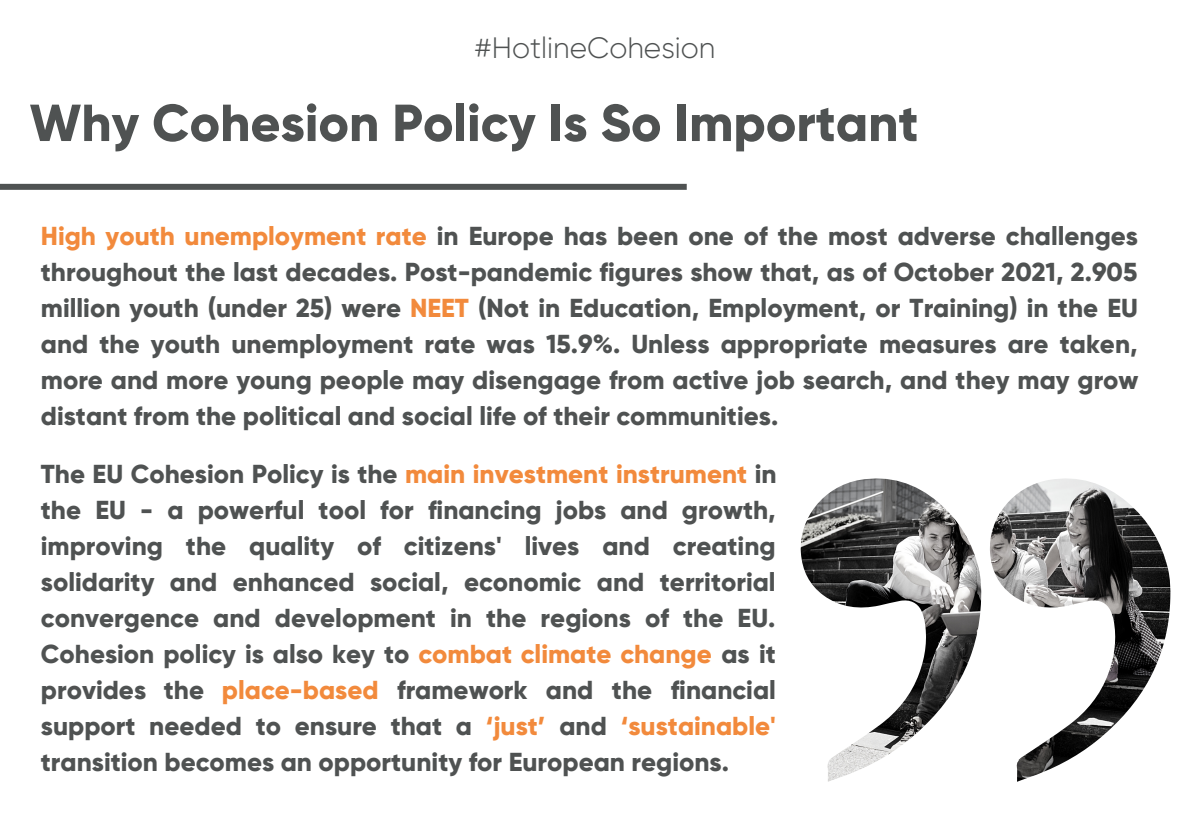
<style>
.page{position:relative;width:1190px;height:839px;background:#fff}
.page>*{position:absolute;margin:0;border:0;box-sizing:border-box;transform-origin:0 0}
.t1{font:800 52px "Gilroy";color:#4f5252}
.t2{font:300 29.4px "Gilroy";color:#4f5252}
.t3{font:800 26px/36px "Gilroy";color:#4f5252;text-align:justify}
.s1{color:#f28a3c}
</style>
<div class="page">
<div style="left:0;top:184px;width:687px;height:6px;background:#4f5252"></div>
<img style="left:801px;top:478px;width:369px;height:303px">
<p class="t2" style="left:474px;top:31px;width:243px">#HotlineCohesion</p>
<h1 class="t1" style="left:30px;top:91px;width:891px">Why Cohesion Policy Is So Important</h1>
<p class="t3" style="left:41px;top:218px;width:1099px"><span class="s1">High youth unemployment rate</span> in Europe has been one of the most adverse challenges throughout the last decades. Post-pandemic figures show that, as of October 2021, 2.905 million youth (under 25) were <span class="s1">NEET</span> (Not in Education, Employment, or Training) in the EU and the youth unemployment rate was 15.9%. Unless appropriate measures are taken, more and more young people may disengage from active job search, and they may grow distant from the political and social life of their communities.</p>
<p class="t3" style="left:41px;top:456px;width:737px">The EU Cohesion Policy is the <span class="s1">main investment instrument</span> in the EU - a powerful tool for financing jobs and growth, improving the quality of citizens' lives and creating solidarity and enhanced social, economic and territorial convergence and development in the regions of the EU.<br>Cohesion policy is also key to <span class="s1">combat climate change</span> as it provides the <span class="s1">place-based</span> framework and the financial support needed to ensure that a <span class="s1">‘just’</span> and <span class="s1">‘sustainable' </span>transition becomes an opportunity for European regions.</p>
</div>
